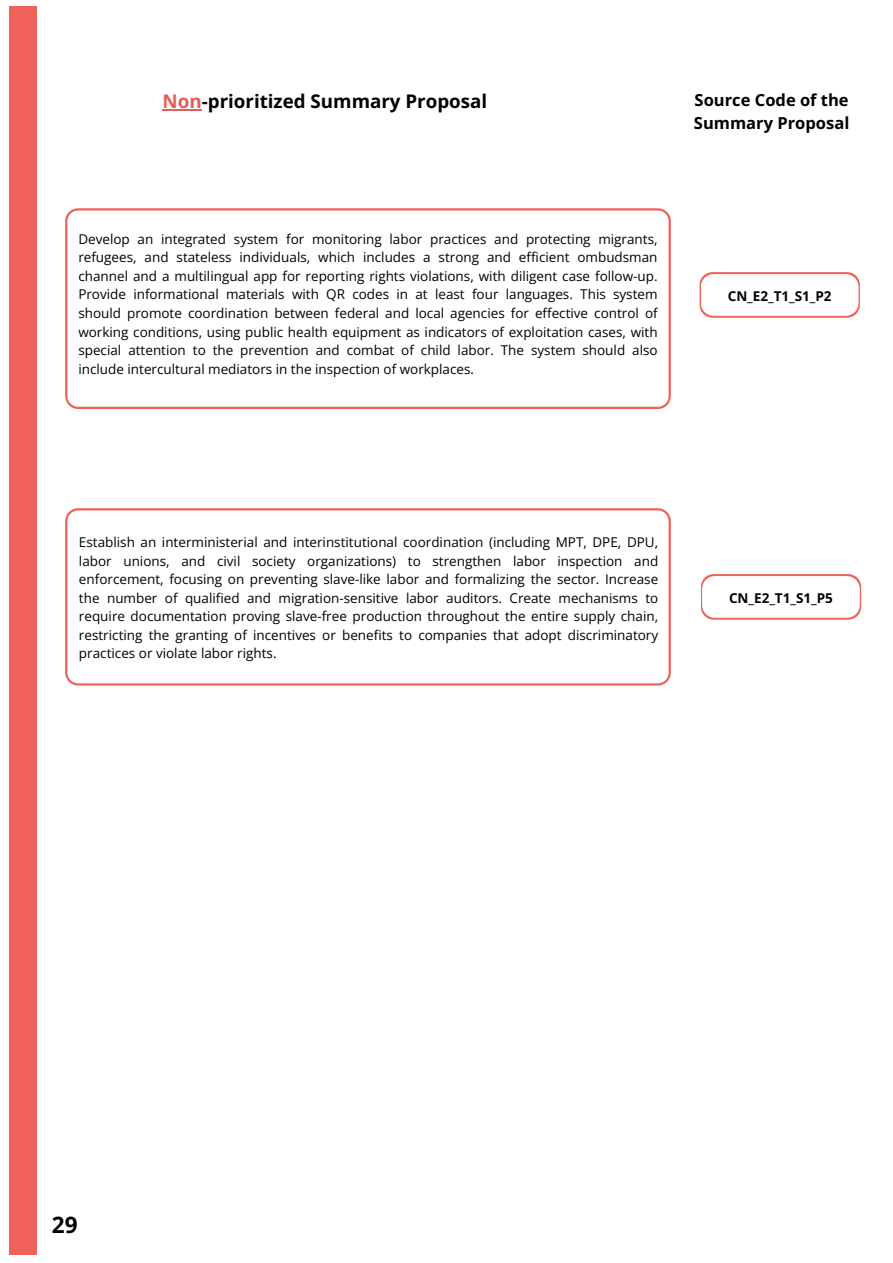
<style>
.page{position:relative;width:893px;height:1263px;background:#fff}
.page>*{position:absolute;margin:0;border:0;box-sizing:border-box;transform-origin:0 0}
.t1{font:700 22.5px "Open Sans";color:#000}
.t2{font:700 18.75px "Open Sans";color:#000}
.t3{font:700 16.5px/23.1px "Open Sans";color:#000}
.t4{font:13.5px/18.6px "Open Sans";color:#000;text-align:justify}
.t5{font:700 13.5px "Open Sans";color:#000}
.s1{color:#e45d56}
</style>
<div class="page">
<div style="left:9px;top:6px;width:27px;height:1249px;background:#f0615b"></div>
<hr style="left:163px;top:109px;width:39px;height:1px;background:#e45d56">
<svg style="left:65px;top:208px;width:605px;height:201px"></svg>
<svg style="left:699px;top:272px;width:161px;height:46px"></svg>
<svg style="left:65px;top:508px;width:605px;height:177px"></svg>
<svg style="left:701px;top:574px;width:160px;height:46px"></svg>
<h2 class="t2" style="left:163px;top:88px;width:326px"><span class="s1">Non</span>-prioritized Summary Proposal</h2>
<p class="t3" style="left:694px;top:88px;width:157px">Source Code of the<br>Summary Proposal</p>
<p class="t4" style="left:78px;top:229px;width:581px">Develop an integrated system for monitoring labor practices and protecting migrants, refugees, and stateless individuals, which includes a strong and efficient ombudsman channel and a multilingual app for reporting rights violations, with diligent case follow-up.<br>Provide informational materials with QR codes in at least four languages. This system should promote coordination between federal and local agencies for effective control of working conditions, using public health equipment as indicators of exploitation cases, with special attention to the prevention and combat of child labor. The system should also include intercultural mediators in the inspection of workplaces.</p>
<p class="t5" style="left:727px;top:286px;width:105px">CN_E2_T1_S1_P2</p>
<p class="t4" style="left:79px;top:532px;width:581px">Establish an interministerial and interinstitutional coordination (including MPT, DPE, DPU, labor unions, and civil society organizations) to strengthen labor inspection and enforcement, focusing on preventing slave-like labor and formalizing the sector. Increase the number of qualified and migration-sensitive labor auditors. Create mechanisms to require documentation proving slave-free production throughout the entire supply chain, restricting the granting of incentives or benefits to companies that adopt discriminatory practices or violate labor rights.</p>
<p class="t5" style="left:729px;top:588px;width:105px">CN_E2_T1_S1_P5</p>
<h1 class="t1" style="left:52px;top:1209px;width:27px">29</h1>
</div>
